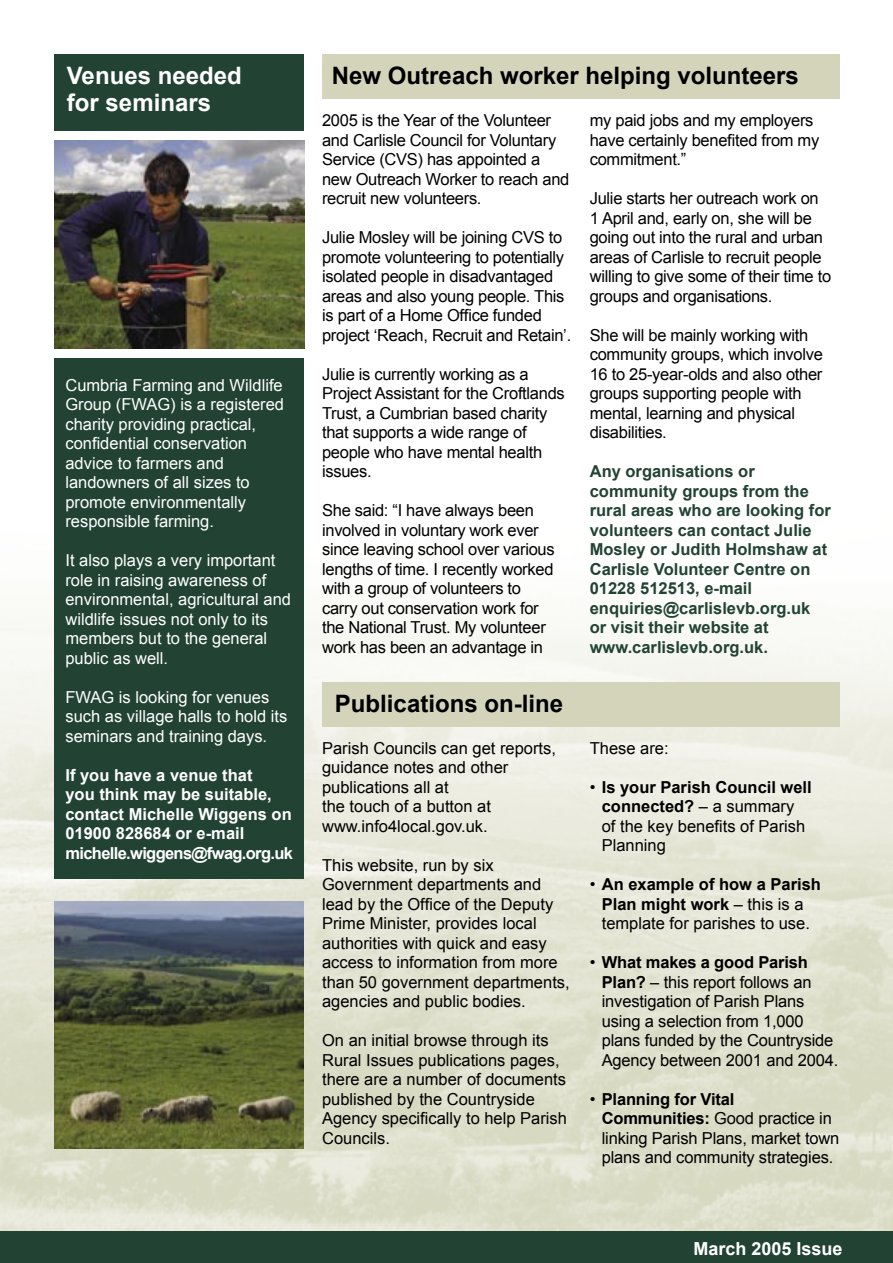
<style>
.page{position:relative;width:893px;height:1263px;background:#fff}
.page>*{position:absolute;margin:0;border:0;box-sizing:border-box;transform-origin:0 0}
.t1{font:700 24px "Arial";color:#000}
.t2{font:700 24px/27px "Arial";color:#fff}
.t3{font:700 18px "Arial";color:#fff}
.t4{font:16.5px/19.5px "Arial";letter-spacing:-.02em;color:#000}
.t5{font:16.5px/19.5px "Arial";color:#000}
.t6{font:16.5px/19.5px "Arial";color:#fff}
.t7{font:700 16.5px/19.5px "Arial";color:#224334}
.t8{font:700 16.5px/19.5px "Arial";color:#fff}
.s1{font-weight:700}
</style>
<div class="page">
<img style="left:0;top:616px;width:893px;height:616px">
<div style="left:54px;top:54px;width:250px;height:76px;background:#224334"></div>
<div style="left:54px;top:358px;width:250px;height:520px;background:#224334"></div>
<div style="left:0;top:1232px;width:893px;height:31px;background:#224334"></div>
<div style="left:322px;top:54px;width:517px;height:45px;background:#d3d4b9"></div>
<div style="left:322px;top:682px;width:517px;height:45px;background:#d3d4b9"></div>
<img style="left:54px;top:140px;width:251px;height:209px">
<img style="left:54px;top:902px;width:249px;height:246px">
<h1 class="t2" style="left:67px;top:62px;width:176px">Venues needed for seminars</h1>
<p class="t6" style="left:65px;top:375px;width:220px">Cumbria Farming and Wildlife<br>Group (FWAG) is a registered charity providing practical, confidential conservation advice to farmers and landowners of all sizes to promote environmentally responsible farming.</p>
<p class="t6" style="left:65px;top:551px;width:227px">It also plays a very important role in raising awareness of environmental, agricultural and wildlife issues not only to its members but to the general public as well.</p>
<p class="t6" style="left:65px;top:687px;width:223px">FWAG is looking for venues such as village halls to hold its seminars and training days.</p>
<p class="t8" style="left:65px;top:765px;width:229px">If you have a venue that<br>you think may be suitable, contact Michelle Wiggens on<br>01900 828684 or e-mail michelle.wiggens@fwag.org.uk</p>
<h1 class="t1" style="left:332px;top:62px;width:468px">New Outreach worker helping volunteers</h1>
<p class="t4" style="left:322px;top:111px;width:249px">2005 is the Year of the Volunteer and Carlisle Council for Voluntary<br>Service (CVS) has appointed a new Outreach Worker to reach and recruit new volunteers.</p>
<p class="t4" style="left:322px;top:228px;width:251px">Julie Mosley will be joining CVS to promote volunteering to potentially isolated people in disadvantaged areas and also young people. This is part of a Home Office funded project ‘Reach, Recruit and Retain’.</p>
<p class="t4" style="left:322px;top:364px;width:244px">Julie is currently working as a<br>Project Assistant for the Croftlands<br>Trust, a Cumbrian based charity that supports a wide range of people who have mental health issues.</p>
<p class="t4" style="left:322px;top:501px;width:234px">She said: “I have always been involved in voluntary work ever since leaving school over various lengths of time. I recently worked with a group of volunteers to carry out conservation work for the National Trust. My volunteer work has been an advantage in</p>
<h1 class="t1" style="left:335px;top:690px;width:230px">Publications on-line</h1>
<p class="t5" style="left:322px;top:738px;width:235px">Parish Councils can get reports, guidance notes and other publications all at<br>the touch of a button at www.info4local.gov.uk.</p>
<p class="t5" style="left:322px;top:855px;width:249px">This website, run by six<br>Government departments and lead by the Office of the Deputy<br>Prime Minister, provides local authorities with quick and easy access to information from more than 50 government departments, agencies and public bodies.</p>
<p class="t5" style="left:322px;top:1031px;width:246px">On an initial browse through its<br>Rural Issues publications pages, there are a number of documents published by the Countryside<br>Agency specifically to help Parish<br>Councils.</p>
<p class="t4" style="left:590px;top:111px;width:231px">my paid jobs and my employers have certainly benefited from my commitment.”</p>
<p class="t4" style="left:590px;top:189px;width:243px">Julie starts her outreach work on<br>1 April and, early on, she will be going out into the rural and urban areas of Carlisle to recruit people willing to give some of their time to groups and organisations.</p>
<p class="t4" style="left:590px;top:325px;width:235px">She will be mainly working with community groups, which involve<br>16 to 25-year-olds and also other groups supporting people with mental, learning and physical disabilities.</p>
<p class="t7" style="left:590px;top:462px;width:243px">Any organisations or community groups from the rural areas who are looking for volunteers can contact Julie<br>Mosley or Judith Holmshaw at<br>Carlisle Volunteer Centre on<br>01228 512513, e-mail enquiries@carlislevb.org.uk or visit their website at www.carlislevb.org.uk.</p>
<p class="t5" style="left:590px;top:738px;width:80px">These are:</p>
<p class="t5" style="left:602px;top:777px;width:211px;text-indent:-12px">• <span class="s1">Is your Parish Council well connected?</span> – a summary of the key benefits of Parish<br>Planning</p>
<p class="t5" style="left:590px;top:875px;width:233px;text-align:center">• <span class="s1">An example of how a Parish<br>Plan might work</span> – this is a template for parishes to use.</p>
<p class="t4" style="left:602px;top:953px;width:238px;text-indent:-12px">• <span class="s1">What makes a good Parish<br>Plan?</span> – this report follows an investigation of Parish Plans using a selection from 1,000 plans funded by the Countryside<br>Agency between 2001 and 2004.</p>
<p class="t4" style="left:602px;top:1089px;width:239px;text-indent:-12px">• <span class="s1">Planning for Vital<br>Communities:</span> Good practice in linking Parish Plans, market town plans and community strategies.</p>
<p class="t3" style="left:693px;top:1238px;width:151px">March 2005 Issue</p>
</div>
